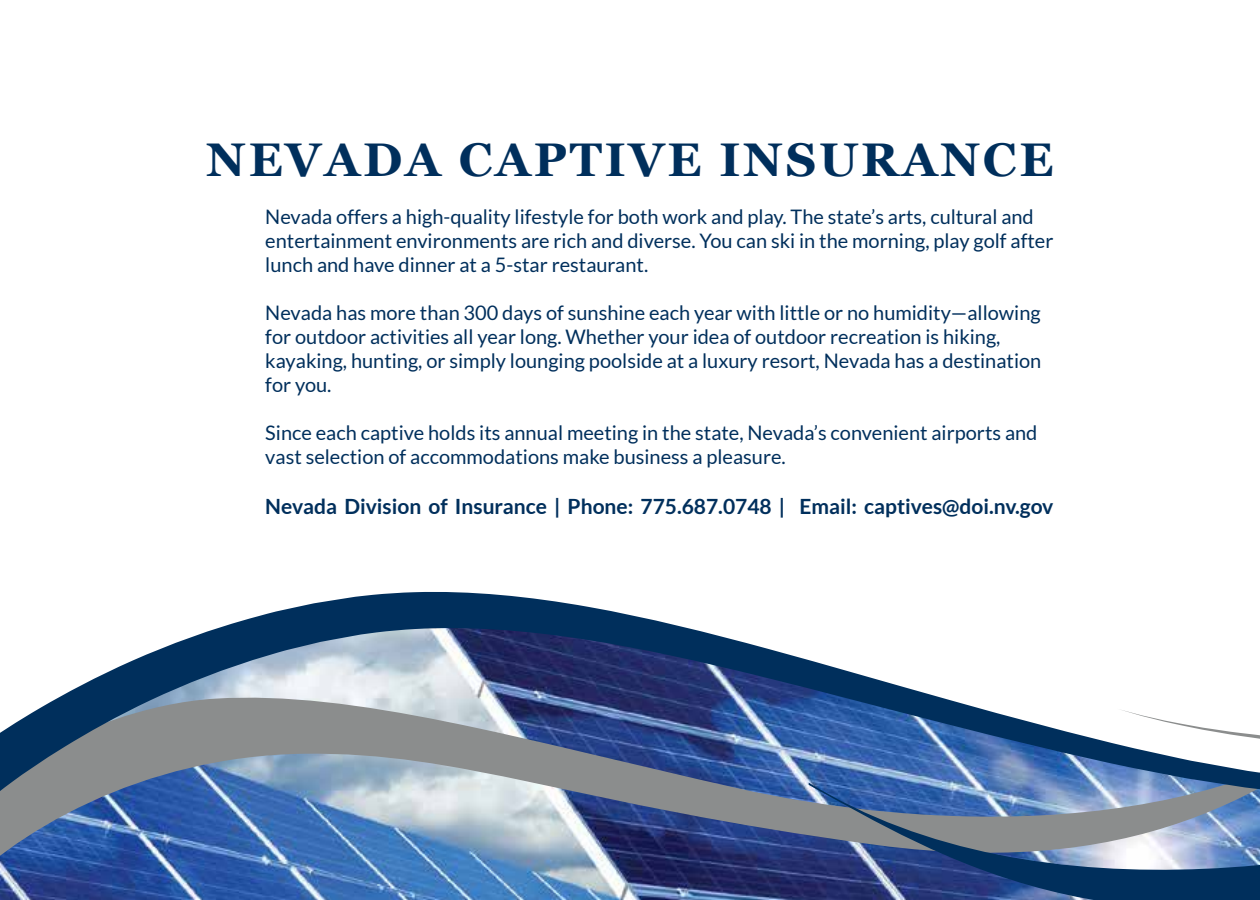
<style>
.page{position:relative;width:1260px;height:900px;background:#fff}
.page>*{position:absolute;margin:0;border:0;box-sizing:border-box;transform-origin:0 0}
.t1{font:700 47.2px "Georgia";letter-spacing:.06em;color:#002f5c}
.t2{font:700 21px "Lato";color:#002f5c}
.t3{font:20px/24px "Lato";color:#002f5c}
</style>
<div class="page">
<img style="left:0;top:804px;width:809px;height:96px">
<svg style="left:0;top:591px;width:809px;height:213px"></svg>
<img style="left:809px;top:660px;width:308px;height:240px">
<svg style="left:1117px;top:710px;width:143px;height:190px"></svg>
<h1 class="t1" style="left:206px;top:124px;width:849px">NEVADA CAPTIVE INSURANCE</h1>
<p class="t3" style="left:265px;top:205px;width:790px">Nevada offers a high-quality lifestyle for both work and play. The state’s arts, cultural and entertainment environments are rich and diverse. You can ski in the morning, play golf after lunch and have dinner at a 5-star restaurant.</p>
<p class="t3" style="left:265px;top:301px;width:778px">Nevada has more than 300 days of sunshine each year with little or no humidity—allowing for outdoor activities all year long. Whether your idea of outdoor recreation is hiking, kayaking, hunting, or simply lounging poolside at a luxury resort, Nevada has a destination for you.</p>
<p class="t3" style="left:265px;top:421px;width:774px">Since each captive holds its annual meeting in the state, Nevada’s convenient airports and vast selection of accommodations make business a pleasure.</p>
<p class="t2" style="left:265px;top:494px;width:790px">Nevada Division of Insurance | Phone: 775.687.0748 | Email: captives@doi.nv.gov</p>
</div>
